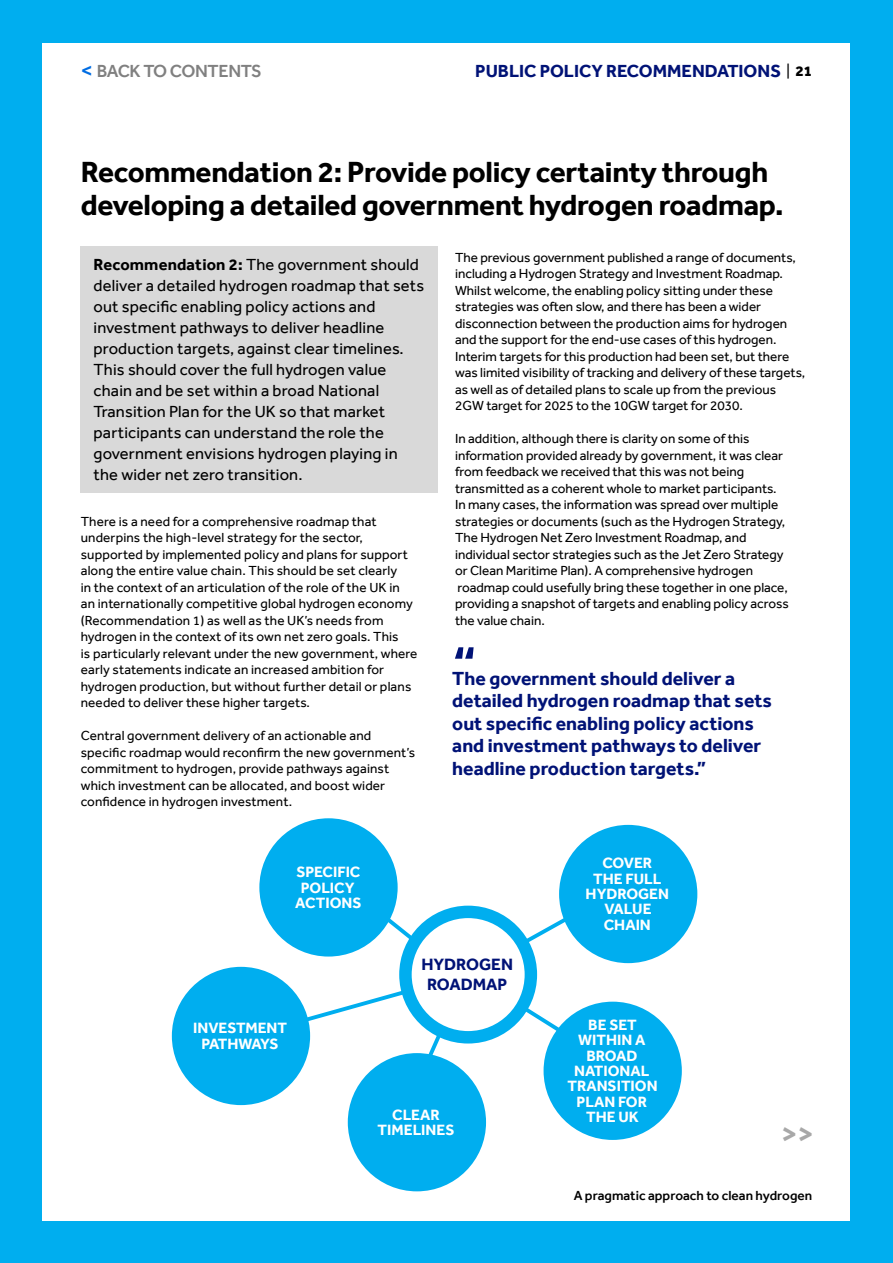
<style>
.page{position:relative;width:893px;height:1263px;background:#00aeef}
.page>*{position:absolute;margin:0;border:0;box-sizing:border-box;transform-origin:0 0}
.t1{font:500 54px "Effra";color:#001276}
.t2{font:700 30px/33px "Effra";letter-spacing:-.01em;color:#000}
.t3{font:700 30px "Effra";color:#a8a8a8}
.t4{font:700 19.5px/22.5px "Effra";color:#001276}
.t5{font:700 18px "Effra";color:#001276}
.t6{font:500 18px "Effra";letter-spacing:-.02em;color:#808080}
.t7{font:700 16.8px/19.4px "Effra";color:#001276;text-align:center}
.t8{font:16.5px/21px "Effra";letter-spacing:.01em;color:#000}
.t9{font:700 15.3px/15.3px "Effra";color:#fff;text-align:center}
.t10{font:13.5px/16.5px "Effra";color:#000}
.t11{font:500 13.5px "Effra";color:#000}
.s1{font-family:"Arial";font-weight:700;font-style:italic;color:#006de3}
.s2{font-weight:400;font-size:15px;color:#000}
.s3{font-weight:800;font-size:15px;color:#000}
.s4{font-weight:700}
</style>
<div class="page">
<div style="left:43px;top:43px;width:807px;height:1177px;background:#fff"></div>
<div style="left:81px;top:247px;width:357px;height:246px;background:#d9d9d9"></div>
<svg style="left:255px;top:866px;width:382px;height:222px"></svg>
<div style="left:405px;top:912px;width:126px;height:125px;background:#fff;border-radius:50%"></div>
<div style="left:399px;top:906px;width:138px;height:137px;border:12px solid #00aeef;border-radius:50%"></div>
<div style="left:259px;top:818px;width:139px;height:138px;background:#00aeef;border-radius:50%"></div>
<div style="left:172px;top:967px;width:138px;height:138px;background:#00aeef;border-radius:50%"></div>
<div style="left:544px;top:1002px;width:138px;height:138px;background:#00aeef;border-radius:50%"></div>
<div style="left:348px;top:1053px;width:138px;height:138px;background:#00aeef;border-radius:50%"></div>
<div style="left:559px;top:825px;width:138px;height:138px;background:#00aeef;border-radius:50%"></div>
<h3 class="t6" style="left:81px;top:60px;width:183px"><span class="s1">&lt;</span> BACK TO CONTENTS</h3>
<h3 class="t5" style="left:475px;top:61px;width:338px">PUBLIC POLICY RECOMMENDATIONS <span class="s2">|</span> <span class="s3">21</span></h3>
<h2 class="t2" style="left:81px;top:155px;width:704px">Recommendation 2: Provide policy certainty through developing a detailed government hydrogen roadmap.</h2>
<p class="t8" style="left:94px;top:254px;width:332px"><span class="s4">Recommendation 2:</span> The government should deliver a detailed hydrogen roadmap that sets out specific enabling policy actions and investment pathways to deliver headline production targets, against clear timelines.<br>This should cover the full hydrogen value chain and be set within a broad National Transition Plan for the UK so that market participants can understand the role the government envisions hydrogen playing in the wider net zero transition.</p>
<p class="t10" style="left:81px;top:513px;width:338px">There is a need for a comprehensive roadmap that underpins the high-level strategy for the sector, supported by implemented policy and plans for support along the entire value chain. This should be set clearly<br>in the context of an articulation of the role of the UK in<br>an internationally competitive global hydrogen economy (Recommendation 1) as well as the UK’s needs from hydrogen in the context of its own net zero goals. This<br>is particularly relevant under the new government, where early statements indicate an increased ambition for hydrogen production, but without further detail or plans needed to deliver these higher targets.</p>
<p class="t10" style="left:81px;top:727px;width:336px">Central government delivery of an actionable and specific roadmap would reconfirm the new government’s commitment to hydrogen, provide pathways against which investment can be allocated, and boost wider confidence in hydrogen investment.</p>
<p class="t9" style="left:295px;top:864px;width:68px">SPECIFIC<br>POLICY<br>ACTIONS</p>
<p class="t10" style="left:455px;top:249px;width:352px">The previous government published a range of documents, including a Hydrogen Strategy and Investment Roadmap.<br>Whilst welcome, the enabling policy sitting under these strategies was often slow, and there has been a wider disconnection between the production aims for hydrogen and the support for the end-use cases of this hydrogen.<br>Interim targets for this production had been set, but there was limited visibility of tracking and delivery of these targets, as well as of detailed plans to scale up from the previous 2GW target for 2025 to the 10GW target for 2030.</p>
<p class="t10" style="left:455px;top:430px;width:335px">In addition, although there is clarity on some of this information provided already by government, it was clear from feedback we received that this was not being transmitted as a coherent whole to market participants.<br>In many cases, the information was spread over multiple strategies or documents (such as the Hydrogen Strategy, The Hydrogen Net Zero Investment Roadmap, and individual sector strategies such as the Jet Zero Strategy or Clean Maritime Plan). A comprehensive hydrogen roadmap could usefully bring these together in one place, providing a snapshot of targets and enabling policy across the value chain.</p>
<h1 class="t1" style="left:452px;top:633px;width:26px">“</h1>
<h3 class="t4" style="left:452px;top:667px;width:321px">The government should deliver a detailed hydrogen roadmap that sets out specific enabling policy actions and investment pathways to deliver headline production targets.”</h3>
<p class="t9" style="left:586px;top:855px;width:85px">COVER<br>THE FULL<br>HYDROGEN<br>VALUE<br>CHAIN</p>
<p class="t7" style="left:421px;top:955px;width:93px">HYDROGEN<br>ROADMAP</p>
<p class="t9" style="left:193px;top:1020px;width:95px">INVESTMENT<br>PATHWAYS</p>
<p class="t9" style="left:567px;top:1017px;width:92px">BE SET<br>WITHIN A<br>BROAD<br>NATIONAL<br>TRANSITION<br>PLAN FOR</p>
<p class="t9" style="left:392px;top:1107px;width:49px">CLEAR</p>
<p class="t9" style="left:586px;top:1109px;width:54px">THE UK</p>
<p class="t9" style="left:378px;top:1122px;width:78px">TIMELINES</p>
<h2 class="t3" style="left:781px;top:1116px;width:34px">&gt;&gt;</h2>
<p class="t11" style="left:574px;top:1188px;width:240px">A pragmatic approach to clean hydrogen</p>
</div>
